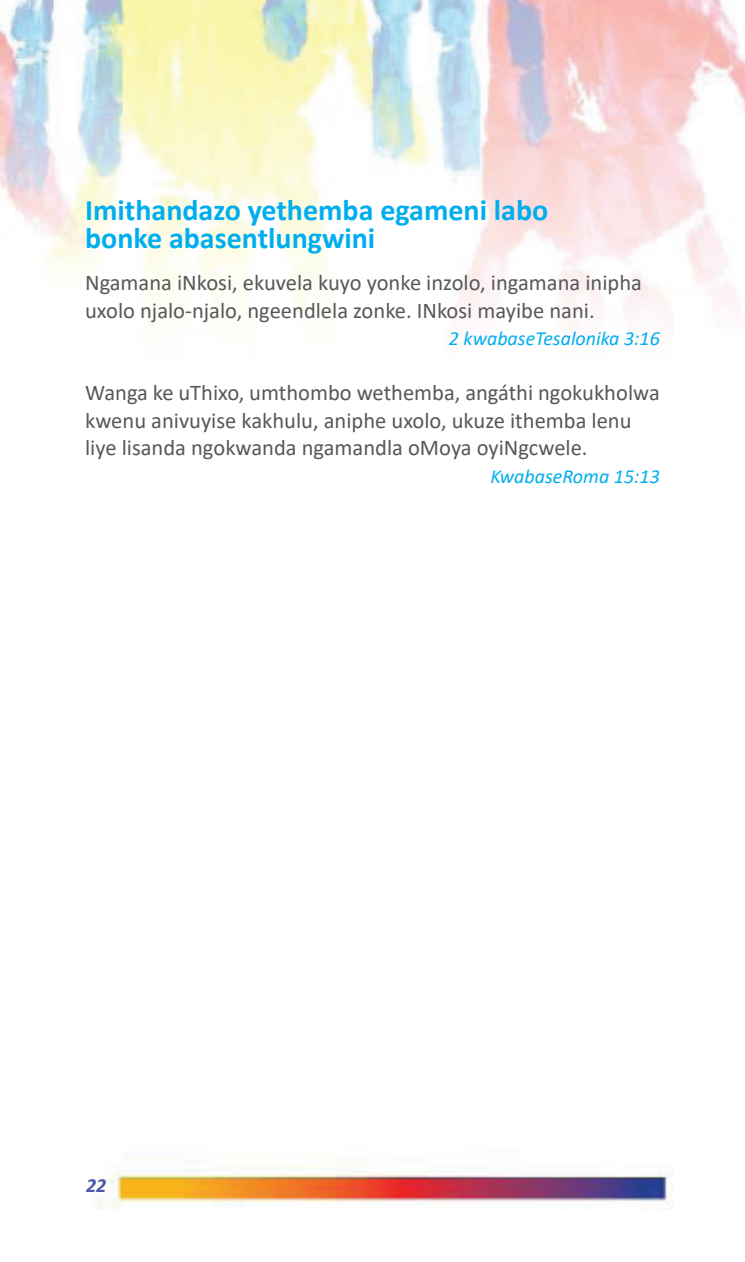
<style>
.page{position:relative;width:745px;height:1262px;background:#fff}
.page>*{position:absolute;margin:0;border:0;box-sizing:border-box;transform-origin:0 0}
.t1{font:700 30px/27.5px "Calibri";color:#00aeef}
.t2{font:22.5px/27.5px "Calibri";color:#57585a}
.t3{font:italic 20px "Calibri";color:#00aeef}
.t4{font:italic 700 20px "Calibri";color:#4c59a5}
</style>
<div class="page">
<img style="left:0;top:0;width:744px;height:1210px">
<h1 class="t1" style="left:85px;top:196px;width:464px">Imithandazo yethemba egameni labo bonke abasentlungwini</h1>
<p class="t2" style="left:85px;top:268px;width:558px">Ngamana iNkosi, ekuvela kuyo yonke inzolo, ingamana inipha uxolo njalo-njalo, ngeendlela zonke. INkosi mayibe nani.</p>
<p class="t3" style="left:448px;top:325px;width:212px">2 kwabaseTesalonika 3:16</p>
<p class="t2" style="left:85px;top:378px;width:576px">Wanga ke uThixo, umthombo wethemba, angáthi ngokukholwa kwenu anivuyise kakhulu, aniphe uxolo, ukuze ithemba lenu liye lisanda ngokwanda ngamandla oMoya oyiNgcwele.</p>
<p class="t3" style="left:490px;top:462px;width:171px">KwabaseRoma 15:13</p>
<p class="t4" style="left:86px;top:1171px;width:22px">22</p>
</div>
